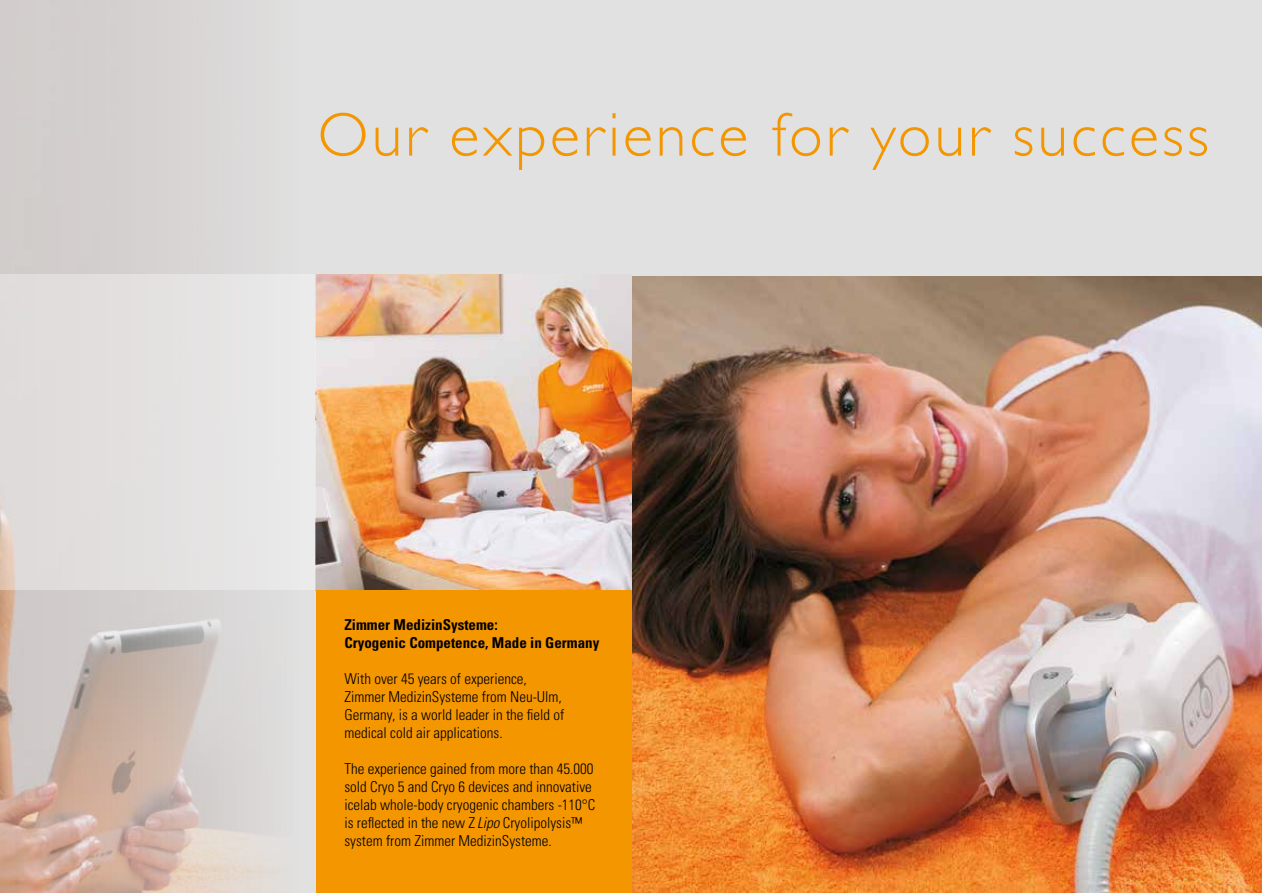
<style>
.page{position:relative;width:1263px;height:893px;background:#fff}
.page>*{position:absolute;margin:0;border:0;box-sizing:border-box;transform-origin:0 0}
.t1{font:300 62.1px "Gill Sans";letter-spacing:.05em;color:#f49600}
.t2{font:300 condensed 15px/18px "Univers LT Std";color:#000}
.t3{font:700 condensed 15px/18px "Univers LT Std";color:#000}
.s1{font-family:"Univers"}
.s2{font-family:"Univers";font-style:italic}
</style>
<div class="page">
<div style="left:1px;top:0;width:1261px;height:893px;background:#e1e1e1"></div>
<img style="left:0;top:0;width:280px;height:893px">
<img style="left:632px;top:276px;width:630px;height:617px">
<img style="left:316px;top:274px;width:315px;height:316px">
<div style="left:0;top:274px;width:316px;height:316px;background:#e3e1e1"></div>
<div style="left:316px;top:590px;width:315px;height:303px;background:#f49600"></div>
<h1 class="t1" style="left:317px;top:100px;width:893px">Our experience for your success</h1>
<p class="t3" style="left:344px;top:615px;width:256px">Zimmer MedizinSysteme:<br>Cryogenic Competence, Made in Germany</p>
<p class="t2" style="left:344px;top:669px;width:221px">With over 45 years of experience, Zimmer MedizinSysteme from Neu-Ulm, Germany, is a world leader in the field of medical cold air applications.</p>
<p class="t2" style="left:344px;top:759px;width:252px">The experience gained from more than 45.000 sold Cryo 5 and Cryo 6 devices and innovative icelab whole-body cryogenic chambers -110°C is reflected in the new <span class="s1">Z</span> <span class="s2">Lipo</span> Cryolipolysis™ system from Zimmer MedizinSysteme.</p>
</div>
